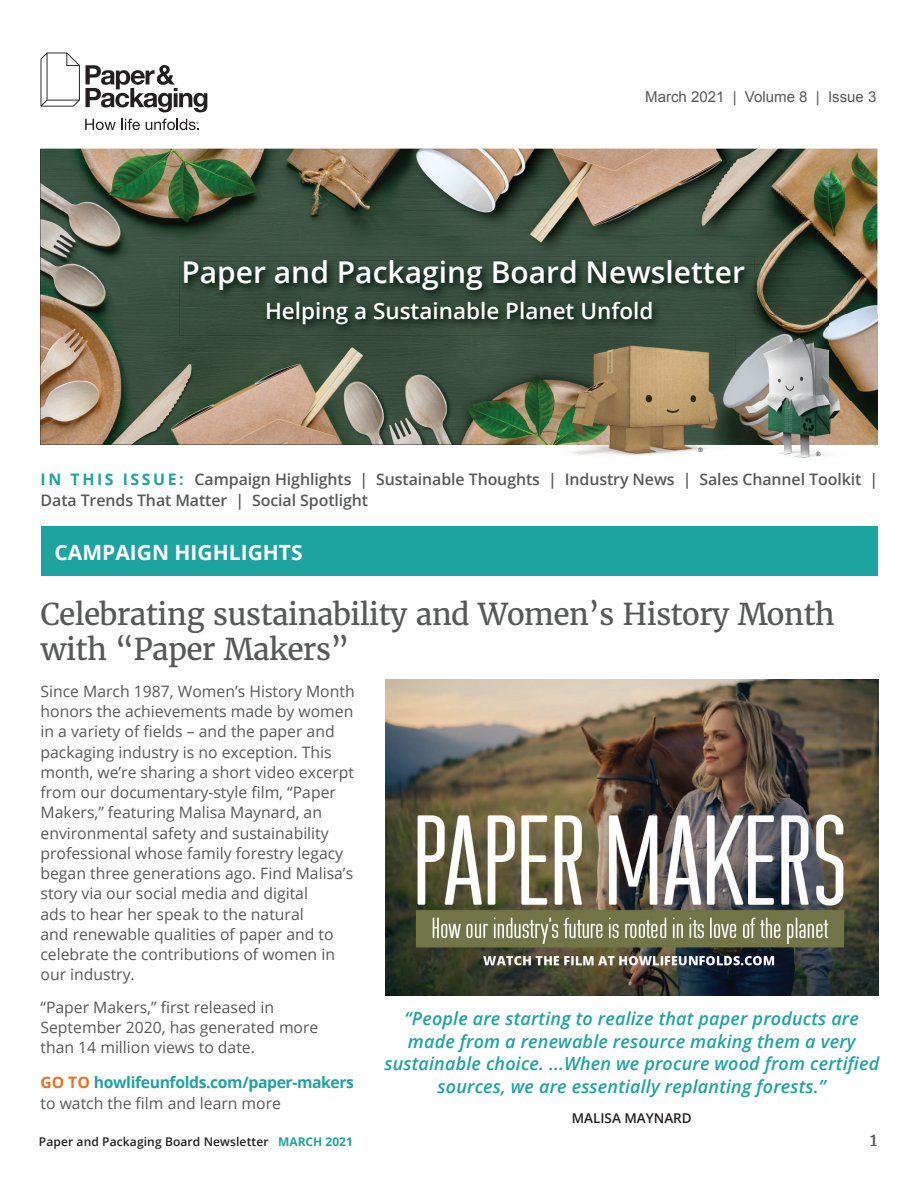
<style>
.page{position:relative;width:918px;height:1188px;background:#fff}
.page>*{position:absolute;margin:0;border:0;box-sizing:border-box;transform-origin:0 0}
.t1{font:30px/34.5px "Merriweather";letter-spacing:-.025em;color:#57585a}
.t2{font:600 30px "Open Sans";color:#fff}
.t3{font:600 22.5px "Open Sans";color:#fff}
.t4{font:700 21px "Open Sans";color:#fff}
.t5{font:italic 600 18px/22.5px "Open Sans";letter-spacing:.01em;color:#1da4a1;text-align:center}
.t6{font:18px "Merriweather";color:#57585a}
.t7{font:600 15.9px/21px "Open Sans";letter-spacing:-.005em;color:#57585a}
.t8{font:15.75px/20.2px "Open Sans";color:#57585a}
.t9{font:700 15.75px/20.2px "Open Sans";letter-spacing:-.025em;color:#1fa2a0}
.t10{font:15px "Arial";color:#57585a}
.t11{font:600 13.5px "Open Sans";color:#231f20}
.t12{font:600 12px "Open Sans";letter-spacing:.01em;color:#231f20}
.t13{font:6px "Open Sans";color:#231f20}
.s1{font-weight:700;color:#1da4a1}
.s2{color:#e87224}
.s3{font-weight:400;color:#57585a}
</style>
<div class="page">
<img style="left:40px;top:149px;width:837px;height:296px">
<svg style="left:41px;top:52px;width:166px;height:60px"></svg>
<svg style="left:85px;top:119px;width:55px;height:11px"></svg>
<svg style="left:146px;top:119px;width:53px;height:11px"></svg>
<img style="left:877px;top:314px;width:1px;height:106px">
<img style="left:778px;top:445px;width:47px;height:14px">
<img style="left:877px;top:420px;width:1px;height:25px">
<img style="left:735px;top:314px;width:142px;height:131px">
<img style="left:536px;top:335px;width:193px;height:121px">
<img style="left:179px;top:257px;width:575px;height:78px">
<img style="left:735px;top:314px;width:19px;height:21px">
<div style="left:41px;top:526px;width:837px;height:49px;background:#1da4a1"></div>
<img style="left:386px;top:679px;width:493px;height:317px">
<p class="t10" style="left:645px;top:87px;width:233px">March 2021 | Volume 8 | Issue 3</p>
<h1 class="t2" style="left:181px;top:251px;width:565px">Paper and Packaging Board Newsletter</h1>
<h2 class="t3" style="left:265px;top:295px;width:390px">Helping a Sustainable Planet Unfold</h2>
<p class="t13" style="left:698px;top:446px;width:6px">®</p>
<p class="t13" style="left:816px;top:450px;width:6px">®</p>
<p class="t7" style="left:41px;top:469px;width:839px"><span class="s1">I N T H I S I S S U E :</span> Campaign Highlights | Sustainable Thoughts | Industry News | Sales Channel Toolkit |<br>Data Trends That Matter | Social Spotlight</p>
<h3 class="t4" style="left:55px;top:538px;width:250px">CAMPAIGN HIGHLIGHTS</h3>
<h1 class="t1" style="left:40px;top:597px;width:796px">Celebrating sustainability and Women’s History Month with “Paper Makers”</h1>
<p class="t8" style="left:40px;top:681px;width:316px">Since March 1987, Women’s History Month honors the achievements made by women in a variety of fields – and the paper and packaging industry is no exception. This month, we’re sharing a short video excerpt from our documentary-style film, “Paper Makers,” featuring Malisa Maynard, an environmental safety and sustainability professional whose family forestry legacy began three generations ago. Find Malisa’s story via our social media and digital<br>ads to hear her speak to the natural<br>and renewable qualities of paper and to celebrate the contributions of women in our industry.</p>
<p class="t8" style="left:40px;top:996px;width:279px">“Paper Makers,” first released in<br>September 2020, has generated more than 14 million views to date.</p>
<p class="t9" style="left:40px;top:1072px;width:315px"><span class="s2">GO TO</span> howlifeunfolds.com/paper-makers <span class="s3">to watch the film and learn more</span></p>
<p class="t5" style="left:384px;top:1007px;width:496px">“People are starting to realize that paper products are made from a renewable resource making them a very sustainable choice. ...When we procure wood from certified sources, we are essentially replanting forests.”</p>
<p class="t11" style="left:572px;top:1109px;width:122px">MALISA MAYNARD</p>
<p class="t12" style="left:39px;top:1133px;width:316px">Paper and Packaging Board Newsletter <span class="s1">MARCH 2021</span></p>
<p class="t6" style="left:870px;top:1128px;width:9px">1</p>
</div>
